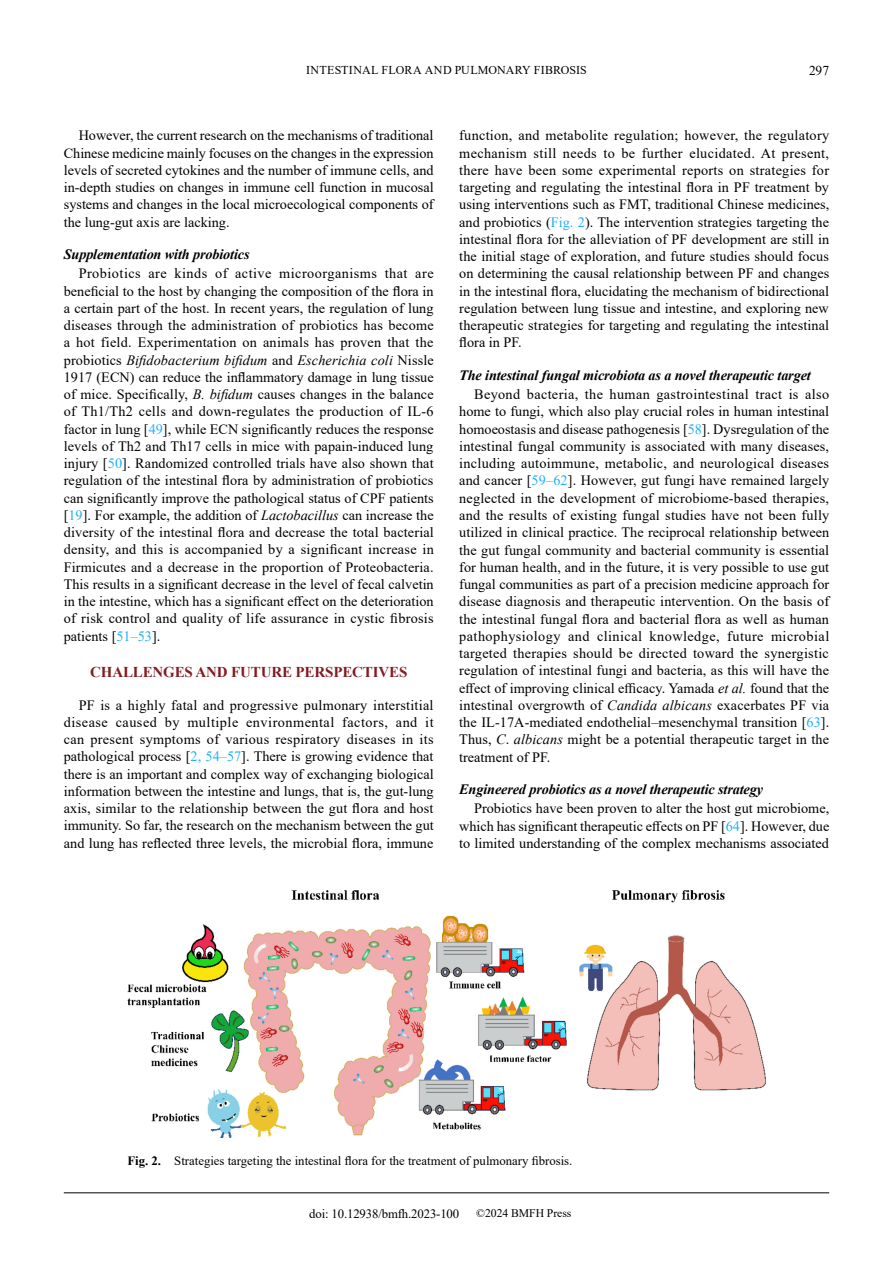
<style>
.page{position:relative;width:893px;height:1263px;background:#fff}
.page>*{position:absolute;margin:0;border:0;box-sizing:border-box;transform-origin:0 0}
.t1{font:700 15px "Times New Roman";letter-spacing:-.01em;color:#821c21}
.t2{font:14.25px/17.2px "Times New Roman";letter-spacing:.005em;color:#000;text-align:justify}
.t3{font:italic 700 14.25px "Times New Roman";letter-spacing:-.01em;color:#000}
.t4{font:13.5px "Times New Roman";color:#000}
.t5{font:12.75px "Times New Roman";color:#000}
.t6{font:12px "Times New Roman";letter-spacing:.01em;color:#000}
.t7{font:11.7px "Times New Roman";letter-spacing:-.005em;color:#000}
.s1{font-style:italic}
.s2{color:#1eb0f8}
.s3{font-weight:700}
</style>
<div class="page">
<hr style="left:64px;top:1192px;width:765px;height:1px;background:#000">
<img style="left:127px;top:890px;width:638px;height:247px">
<p class="t6" style="left:306px;top:61px;width:282px">INTESTINAL FLORA AND PULMONARY FIBROSIS</p>
<p class="t4" style="left:809px;top:61px;width:22px">297</p>
<p class="t2" style="left:64px;top:126px;width:371px;text-indent:15px">However, the current research on the mechanisms of traditional Chinese medicine mainly focuses on the changes in the expression levels of secreted cytokines and the number of immune cells, and in-depth studies on changes in immune cell function in mucosal systems and changes in the local microecological components of the lung-gut axis are lacking.</p>
<p class="t3" style="left:64px;top:244px;width:187px">Supplementation with probiotics</p>
<p class="t2" style="left:64px;top:264px;width:372px;text-indent:15px">Probiotics are kinds of active microorganisms that are beneficial to the host by changing the composition of the flora in a certain part of the host. In recent years, the regulation of lung diseases through the administration of probiotics has become a hot field. Experimentation on animals has proven that the probiotics <span class="s1">Bifidobacterium bifidum</span> and <span class="s1">Escherichia coli</span> Nissle 1917 (ECN) can reduce the inflammatory damage in lung tissue of mice. Specifically, <span class="s1">B. bifidum</span> causes changes in the balance of Th1/Th2 cells and down-regulates the production of IL-6 factor in lung [<span class="s2">49</span>], while ECN significantly reduces the response levels of Th2 and Th17 cells in mice with papain-induced lung injury [<span class="s2">50</span>]. Randomized controlled trials have also shown that regulation of the intestinal flora by administration of probiotics can significantly improve the pathological status of CPF patients [<span class="s2">19</span>]. For example, the addition of <span class="s1">Lactobacillus</span> can increase the diversity of the intestinal flora and decrease the total bacterial density, and this is accompanied by a significant increase in Firmicutes and a decrease in the proportion of Proteobacteria.<br>This results in a significant decrease in the level of fecal calvetin in the intestine, which has a significant effect on the deterioration of risk control and quality of life assurance in cystic fibrosis patients [<span class="s2">51–53</span>].</p>
<p class="t1" style="left:90px;top:661px;width:319px">CHALLENGES AND FUTURE PERSPECTIVES</p>
<p class="t2" style="left:64px;top:696px;width:371px;text-indent:15px">PF is a highly fatal and progressive pulmonary interstitial disease caused by multiple environmental factors, and it can present symptoms of various respiratory diseases in its pathological process [<span class="s2">2, 54–57</span>]. There is growing evidence that there is an important and complex way of exchanging biological information between the intestine and lungs, that is, the gut-lung axis, similar to the relationship between the gut flora and host immunity. So far, the research on the mechanism between the gut and lung has reflected three levels, the microbial flora, immune</p>
<p class="t2" style="left:459px;top:126px;width:372px">function, and metabolite regulation; however, the regulatory mechanism still needs to be further elucidated. At present, there have been some experimental reports on strategies for targeting and regulating the intestinal flora in PF treatment by using interventions such as FMT, traditional Chinese medicines, and probiotics (<span class="s2">Fig. 2</span>). The intervention strategies targeting the intestinal flora for the alleviation of PF development are still in the initial stage of exploration, and future studies should focus on determining the causal relationship between PF and changes in the intestinal flora, elucidating the mechanism of bidirectional regulation between lung tissue and intestine, and exploring new therapeutic strategies for targeting and regulating the intestinal flora in PF.</p>
<p class="t3" style="left:459px;top:365px;width:353px">The intestinal fungal microbiota as a novel therapeutic target</p>
<p class="t2" style="left:459px;top:385px;width:372px;text-indent:15px">Beyond bacteria, the human gastrointestinal tract is also home to fungi, which also play crucial roles in human intestinal homoeostasis and disease pathogenesis [<span class="s2">58</span>]. Dysregulation of the intestinal fungal community is associated with many diseases, including autoimmune, metabolic, and neurological diseases and cancer [<span class="s2">59–62</span>]. However, gut fungi have remained largely neglected in the development of microbiome-based therapies, and the results of existing fungal studies have not been fully utilized in clinical practice. The reciprocal relationship between the gut fungal community and bacterial community is essential for human health, and in the future, it is very possible to use gut fungal communities as part of a precision medicine approach for disease diagnosis and therapeutic intervention. On the basis of the intestinal fungal flora and bacterial flora as well as human pathophysiology and clinical knowledge, future microbial targeted therapies should be directed toward the synergistic regulation of intestinal fungi and bacteria, as this will have the effect of improving clinical efficacy. Yamada <span class="s1">et al.</span> found that the intestinal overgrowth of <span class="s1">Candida albicans</span> exacerbates PF via the IL-17A-mediated endothelial–mesenchymal transition [<span class="s2">63</span>].<br>Thus, <span class="s1">C</span>. <span class="s1">albicans</span> might be a potential therapeutic target in the treatment of PF.</p>
<p class="t3" style="left:459px;top:779px;width:305px">Engineered probiotics as a novel therapeutic strategy</p>
<p class="t2" style="left:459px;top:799px;width:372px;text-indent:15px">Probiotics have been proven to alter the host gut microbiome, which has significant therapeutic effects on PF [<span class="s2">64</span>]. However, due to limited understanding of the complex mechanisms associated</p>
<p class="t5" style="left:127px;top:1152px;width:446px"><span class="s3">Fig. 2.</span> Strategies targeting the intestinal flora for the treatment of pulmonary fibrosis.</p>
<p class="t5" style="left:309px;top:1205px;width:152px">doi: 10.12938/bmfh.2023-100</p>
<p class="t7" style="left:476px;top:1205px;width:97px">©2024 BMFH Press</p>
</div>
